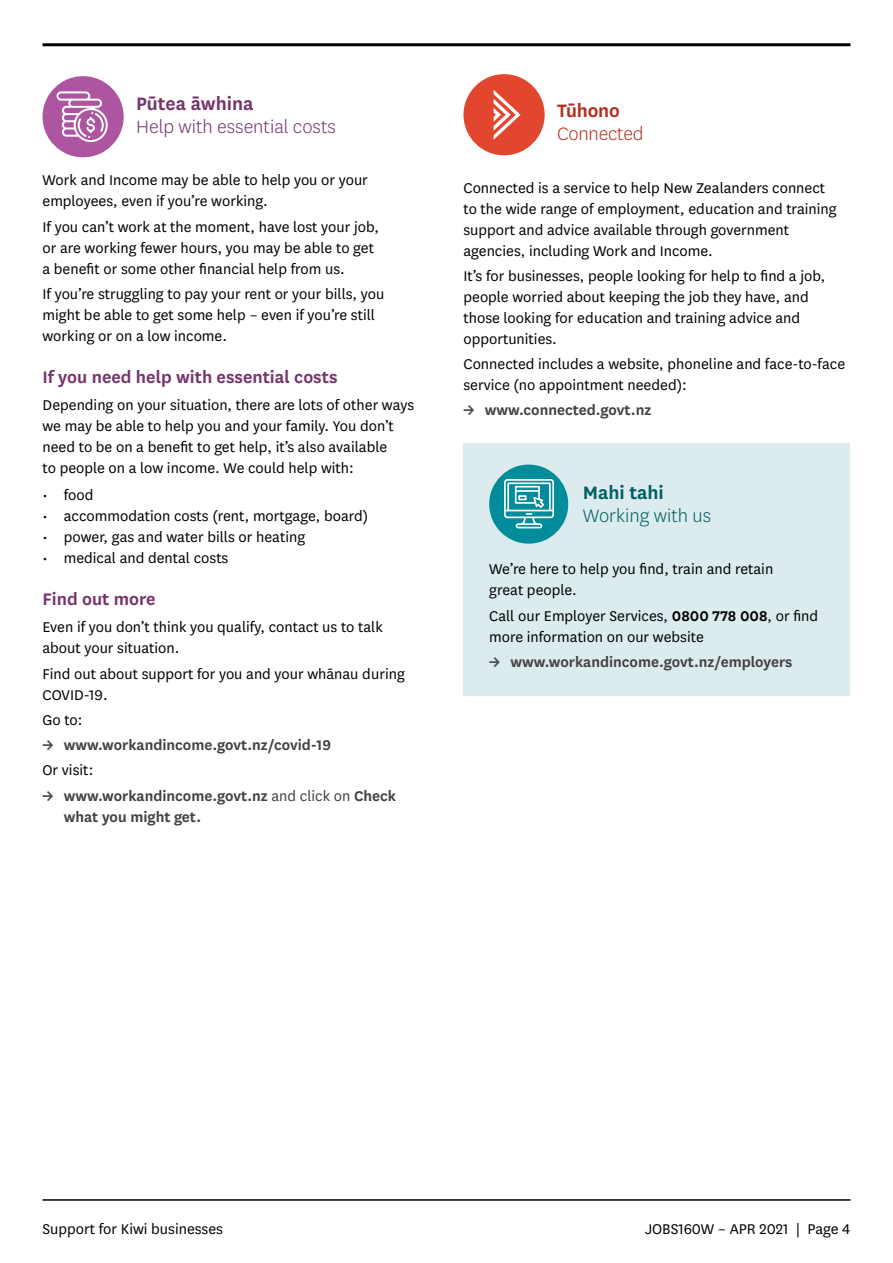
<style>
.page{position:relative;width:893px;height:1263px;background:#fff}
.page>*{position:absolute;margin:0;border:0;box-sizing:border-box;transform-origin:0 0}
.Heading_2_-_icons{font:300 21px/22.5px "National";color:#76346d}
.Heading_2_-_icons-2{font:300 21px/22.5px "National";color:#005f63}
.Heading_2_-_icons-3{font:300 21px/22.5px "National";letter-spacing:-.01em;color:#b32f21}
.Heading_2{font:600 19.5px "National";color:#76346d}
.Body_text{font:16.5px/21px "National";color:#000}
.t1{font:600 16.5px/21px "National";color:#414042}
.s1{font-weight:600}
.s2{color:#4d4d4f}
.s3{font-weight:400}
</style>
<div class="page">
<hr style="left:43px;top:1199px;width:807px;height:2px;background:#000">
<div style="left:463px;top:443px;width:387px;height:252px;background:#dcecee"></div>
<div style="left:489px;top:465px;width:79px;height:79px;background:#008c9a;border-radius:50%"></div>
<svg style="left:504px;top:479px;width:50px;height:49px"></svg>
<hr style="left:43px;top:43px;width:807px;height:3px;background:#000">
<div style="left:43px;top:76px;width:81px;height:81px;background:#ae55a1;border-radius:50%"></div>
<svg style="left:56px;top:91px;width:52px;height:51px"></svg>
<div style="left:463px;top:74px;width:82px;height:81px;background:#e2462f;border-radius:50%"></div>
<svg style="left:494px;top:90px;width:27px;height:50px"></svg>
<p class="Heading_2_-_icons" style="left:136px;top:92px;width:201px"><span class="s1">Pūtea āwhina<br></span>Help with essential costs</p>
<p class="Body_text" style="left:43px;top:169px;width:327px">Work and Income may be able to help you or your employees, even if you’re working.</p>
<p class="Body_text" style="left:43px;top:215px;width:338px">If you can’t work at the moment, have lost your job, or are working fewer hours, you may be able to get a benefit or some other financial help from us.</p>
<p class="Body_text" style="left:43px;top:283px;width:343px">If you’re struggling to pay your rent or your bills, you might be able to get some help – even if you’re still working or on a low income.</p>
<p class="Heading_2" style="left:43px;top:363px;width:296px">If you need help with essential costs</p>
<p class="Body_text" style="left:43px;top:394px;width:373px">Depending on your situation, there are lots of other ways we may be able to help you and your family. You don’t need to be on a benefit to get help, it’s also available<br>to people on a low income. We could help with:</p>
<p class="Body_text" style="left:43px;top:484px;width:52px">• food</p>
<p class="Body_text" style="left:43px;top:505px;width:327px">• accommodation costs (rent, mortgage, board)</p>
<p class="Body_text" style="left:43px;top:526px;width:264px">• power, gas and water bills or heating</p>
<p class="Body_text" style="left:43px;top:547px;width:187px">• medical and dental costs</p>
<p class="Heading_2" style="left:43px;top:585px;width:115px">Find out more</p>
<p class="Body_text" style="left:43px;top:616px;width:342px">Even if you don’t think you qualify, contact us to talk about your situation.</p>
<p class="Body_text" style="left:43px;top:662px;width:364px">Find out about support for you and your whānau during<br>COVID-19.</p>
<p class="Body_text" style="left:43px;top:709px;width:42px">Go to:</p>
<p class="t1" style="left:43px;top:733px;width:290px"><span class="s2">→</span> www.workandincome.govt.nz/covid-19</p>
<p class="Body_text" style="left:43px;top:759px;width:52px">Or visit:</p>
<p class="t1" style="left:64px;top:784px;width:334px;text-indent:-21px"><span class="s2">→</span> www.workandincome.govt.nz <span class="s3">and click on</span> Check what you might get.</p>
<p class="Heading_2_-_icons-3" style="left:557px;top:99px;width:88px"><span class="s1">Tūhono<br></span>Connected</p>
<p class="Body_text" style="left:463px;top:176px;width:375px">Connected is a service to help New Zealanders connect to the wide range of employment, education and training support and advice available through government agencies, including Work and Income.</p>
<p class="Body_text" style="left:463px;top:265px;width:364px">It’s for businesses, people looking for help to find a job, people worried about keeping the job they have, and those looking for education and training advice and opportunities.</p>
<p class="Body_text" style="left:463px;top:353px;width:383px">Connected includes a website, phoneline and face-to-face service (no appointment needed):</p>
<p class="t1" style="left:463px;top:399px;width:189px"><span class="s2">→</span> www.connected.govt.nz</p>
<p class="Heading_2_-_icons-2" style="left:583px;top:481px;width:130px"><span class="s1">Mahi tahi<br></span>Working with us</p>
<p class="Body_text" style="left:489px;top:558px;width:286px">We’re here to help you find, train and retain great people.</p>
<p class="Body_text" style="left:489px;top:604px;width:331px">Call our Employer Services, <span class="s1">0800 778 008</span>, or find more information on our website</p>
<p class="t1" style="left:489px;top:650px;width:305px"><span class="s2">→</span> www.workandincome.govt.nz/employers</p>
<p class="Body_text" style="left:43px;top:1218px;width:182px">Support for Kiwi businesses</p>
<p class="Body_text" style="left:645px;top:1218px;width:207px">JOBS160W – APR 2021 | Page 4</p>
</div>
